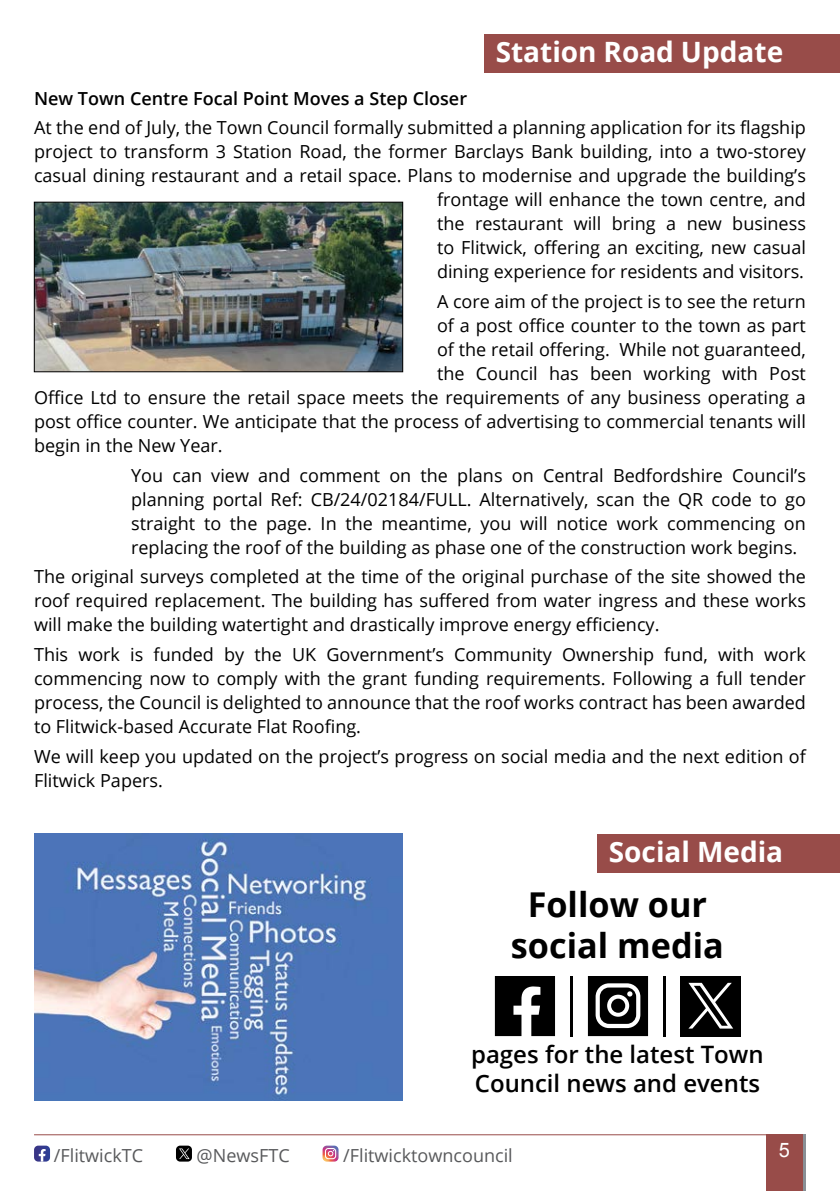
<style>
.page{position:relative;width:840px;height:1191px;background:#fff}
.page>*{position:absolute;margin:0;border:0;box-sizing:border-box;transform-origin:0 0}
.t1{font:700 34.2px/41px "Open Sans";color:#000;text-align:center}
.t2{font:700 28px "Open Sans";color:#fff}
.t3{font:600 24px/28.8px "Open Sans";color:#000}
.t4{font:20px "Arial";color:#fff}
.t5{font:18px/24px "Open Sans";color:#000;text-align:justify}
.t6{font:18px "Open Sans";color:#58595b}
.t7{font:600 18px "Open Sans";color:#000}
</style>
<div class="page">
<svg style="left:34px;top:1145px;width:16px;height:16px"></svg>
<div style="left:176px;top:1145px;width:16px;height:16px;background:#000;border-radius:4px"></div>
<svg style="left:179px;top:1148px;width:10px;height:11px"></svg>
<svg style="left:322px;top:1145px;width:16px;height:16px"></svg>
<div style="left:765px;top:1134px;width:40px;height:57px;background:#984c49"></div>
<hr style="left:34px;top:1134px;width:771px;height:1px;background:#984c49">
<div style="left:484px;top:34px;width:355px;height:39px;background:#984c49"></div>
<div style="left:597px;top:833px;width:242px;height:39px;background:#984c49"></div>
<hr style="left:802px;top:1134px;width:3px;height:57px;background:#898f95">
<img style="left:34px;top:833px;width:369px;height:267px">
<img style="left:36px;top:204px;width:365px;height:166px">
<div style="left:34px;top:202px;width:369px;height:170px;border:1px solid #000"></div>
<svg style="left:494px;top:976px;width:60px;height:60px"></svg>
<div style="left:680px;top:976px;width:60px;height:60px;background:#000"></div>
<svg style="left:587px;top:976px;width:60px;height:60px"></svg>
<svg style="left:688px;top:982px;width:44px;height:46px"></svg>
<hr style="left:570px;top:976px;width:2px;height:60px;background:#000">
<hr style="left:663px;top:976px;width:2px;height:60px;background:#000">
<h2 class="t2" style="left:495px;top:32px;width:289px">Station Road Update</h2>
<p class="t7" style="left:34px;top:86px;width:434px">New Town Centre Focal Point Moves a Step Closer</p>
<p class="t5" style="left:34px;top:115px;width:773px;text-align:right">At the end of July, the Town Council formally submitted a planning application for its flagship project to transform 3 Station Road, the former Barclays Bank building, into a two-storey casual dining restaurant and a retail space. Plans to modernise and upgrade the building’s frontage will enhance the town centre, and<br>the restaurant will bring a new business<br>to Flitwick, offering an exciting, new casual<br>dining experience for residents and visitors.</p>
<p class="t5" style="left:437px;top:289px;width:370px">A core aim of the project is to see the return</p>
<p class="t5" style="left:437px;top:313px;width:370px">of a post office counter to the town as part</p>
<p class="t5" style="left:437px;top:337px;width:370px">of the retail offering. While not guaranteed,</p>
<p class="t5" style="left:437px;top:361px;width:370px">the Council has been working with Post</p>
<p class="t5" style="left:34px;top:385px;width:773px">Office Ltd to ensure the retail space meets the requirements of any business operating a</p>
<p class="t5" style="left:34px;top:409px;width:773px">post office counter. We anticipate that the process of advertising to commercial tenants will</p>
<p class="t5" style="left:34px;top:433px;width:190px">begin in the New Year.</p>
<p class="t5" style="left:131px;top:462px;width:676px">You can view and comment on the plans on Central Bedfordshire Council’s planning portal Ref: CB/24/02184/FULL. Alternatively, scan the QR code to go straight to the page. In the meantime, you will notice work commencing on replacing the roof of the building as phase one of the construction work begins.</p>
<p class="t5" style="left:34px;top:564px;width:773px">The original surveys completed at the time of the original purchase of the site showed the roof required replacement. The building has suffered from water ingress and these works will make the building watertight and drastically improve energy efficiency.</p>
<p class="t5" style="left:34px;top:642px;width:773px">This work is funded by the UK Government’s Community Ownership fund, with work commencing now to comply with the grant funding requirements. Following a full tender process, the Council is delighted to announce that the roof works contract has been awarded to Flitwick-based Accurate Flat Roofing.</p>
<p class="t5" style="left:34px;top:743px;width:773px">We will keep you updated on the project’s progress on social media and the next edition of<br>Flitwick Papers.</p>
<h2 class="t2" style="left:608px;top:832px;width:176px">Social Media</h2>
<h1 class="t1" style="left:510px;top:882px;width:214px">Follow our social media</h1>
<h3 class="t3" style="left:471px;top:1039px;width:294px">pages for the latest Town<br>Council news and events</h3>
<p class="t6" style="left:54px;top:1142px;width:91px">/FlitwickTC</p>
<p class="t6" style="left:196px;top:1142px;width:95px">@NewsFTC</p>
<p class="t6" style="left:343px;top:1142px;width:171px">/Flitwicktowncouncil</p>
<p class="t4" style="left:778px;top:1136px;width:13px">5</p>
</div>
